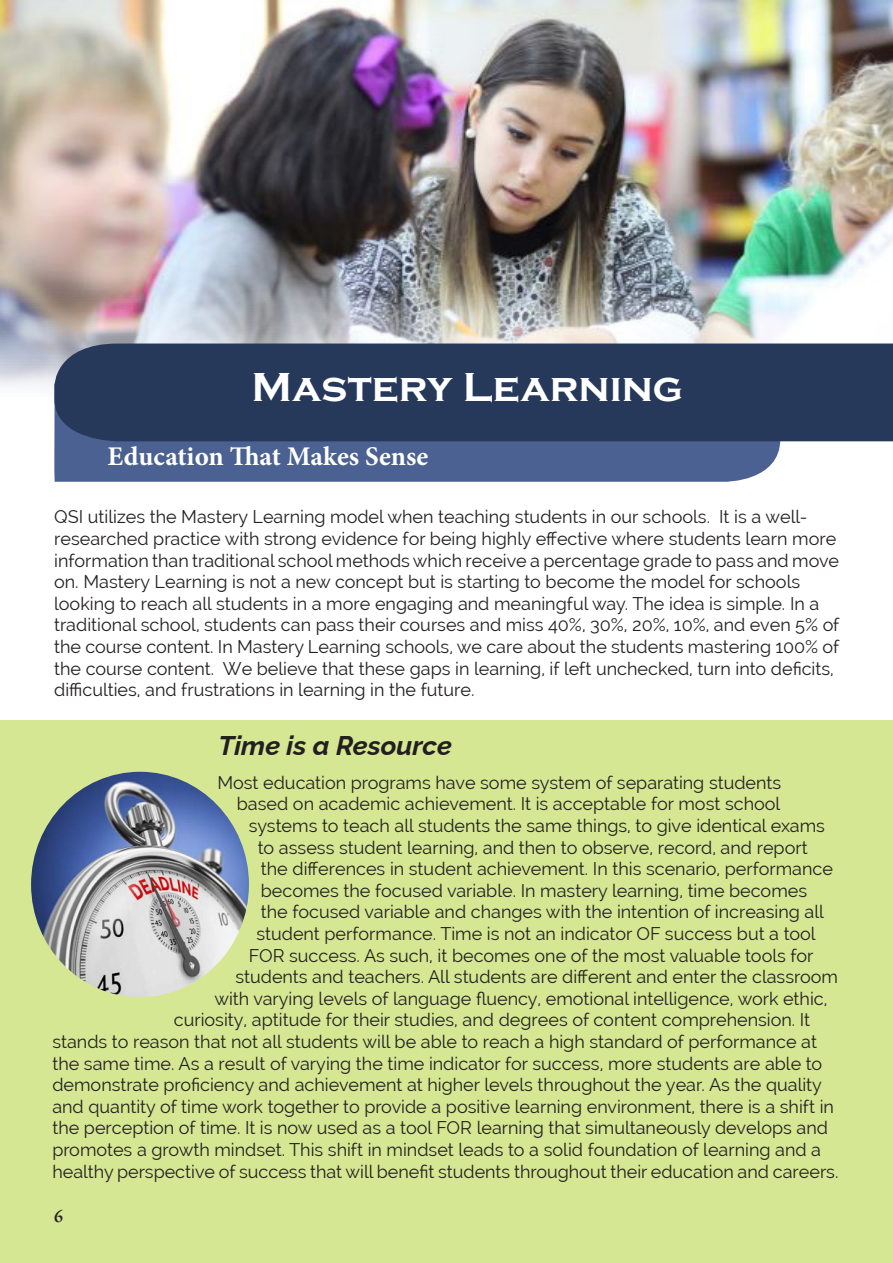
<style>
.page{position:relative;width:893px;height:1263px;background:#fff}
.page>*{position:absolute;margin:0;border:0;box-sizing:border-box;transform-origin:0 0}
.t1{font:700 42px "Copperplate";color:#fff}
.t2{font:700 27px "Minion Pro";color:#fff}
.t3{font:italic 700 27px "Raleway";color:#231f20}
.t4{font:18px/21.6px "Raleway";color:#231f20}
.t5{font:600 18px "Garamond Premr Pro";color:#231f20}
</style>
<div class="page">
<div style="left:54px;top:441px;width:726px;height:41px;background:#4a6191"></div>
<img style="left:0;top:0;width:893px;height:387px">
<div style="left:54px;top:343px;width:839px;height:98px;background:#26395a"></div>
<div style="left:0;top:720px;width:893px;height:543px;background:#d6e793"></div>
<img style="left:31px;top:772px;width:218px;height:225px">
<p class="t1" style="left:252px;top:363px;width:433px">Mastery Learning</p>
<p class="t2" style="left:108px;top:437px;width:322px">Education That Makes Sense</p>
<p class="t4" style="left:54px;top:506px;width:787px">QSI utilizes the Mastery Learning model when teaching students in our schools. It is a well&shy;researched practice with strong evidence for being highly effective where students learn more information than traditional school methods which receive a percentage grade to pass and move on. Mastery Learning is not a new concept but is starting to become the model for schools looking to reach all students in a more engaging and meaningful way. The idea is simple. In a traditional school, students can pass their courses and miss 40%, 30%, 20%, 10%, and even 5% of the course content. In Mastery Learning schools, we care about the students mastering 100% of the course content. We believe that these gaps in learning, if left unchecked, turn into deficits, difficulties, and frustrations in learning in the future.</p>
<p class="t3" style="left:219px;top:724px;width:235px">Time is a Resource</p>
<p class="t4" style="left:217px;top:771px;width:565px">Most education programs have some system of separating students</p>
<p class="t4" style="left:237px;top:793px;width:545px">based on academic achievement. It is acceptable for most school</p>
<p class="t4" style="left:249px;top:815px;width:578px">systems to teach all students the same things, to give identical exams</p>
<p class="t4" style="left:258px;top:836px;width:551px">to assess student learning, and then to observe, record, and report</p>
<p class="t4" style="left:261px;top:858px;width:574px">the differences in student achievement. In this scenario, performance</p>
<p class="t4" style="left:261px;top:879px;width:548px">becomes the focused variable. In mastery learning, time becomes</p>
<p class="t4" style="left:261px;top:901px;width:565px">the focused variable and changes with the intention of increasing all</p>
<p class="t4" style="left:256px;top:923px;width:561px">student performance. Time is not an indicator OF success but a tool</p>
<p class="t4" style="left:249px;top:944px;width:566px">FOR success. As such, it becomes one of the most valuable tools for</p>
<p class="t4" style="left:235px;top:966px;width:604px">students and teachers. All students are different and enter the classroom</p>
<p class="t4" style="left:214px;top:987px;width:615px">with varying levels of language fluency, emotional intelligence, work ethic,</p>
<p class="t4" style="left:174px;top:1009px;width:638px">curiosity, aptitude for their studies, and degrees of content comprehension. It</p>
<p class="t4" style="left:52px;top:1031px;width:766px">stands to reason that not all students will be able to reach a high standard of performance at</p>
<p class="t4" style="left:52px;top:1052px;width:771px">the same time. As a result of varying the time indicator for success, more students are able to</p>
<p class="t4" style="left:52px;top:1074px;width:771px">demonstrate proficiency and achievement at higher levels throughout the year. As the quality</p>
<p class="t4" style="left:52px;top:1095px;width:783px">and quantity of time work together to provide a positive learning environment, there is a shift in</p>
<p class="t4" style="left:52px;top:1117px;width:777px">the perception of time. It is now used as a tool FOR learning that simultaneously develops and</p>
<p class="t4" style="left:52px;top:1139px;width:770px">promotes a growth mindset. This shift in mindset leads to a solid foundation of learning and a</p>
<p class="t4" style="left:52px;top:1160px;width:788px">healthy perspective of success that will benefit students throughout their education and careers.</p>
<p class="t5" style="left:54px;top:1205px;width:10px">6</p>
</div>
